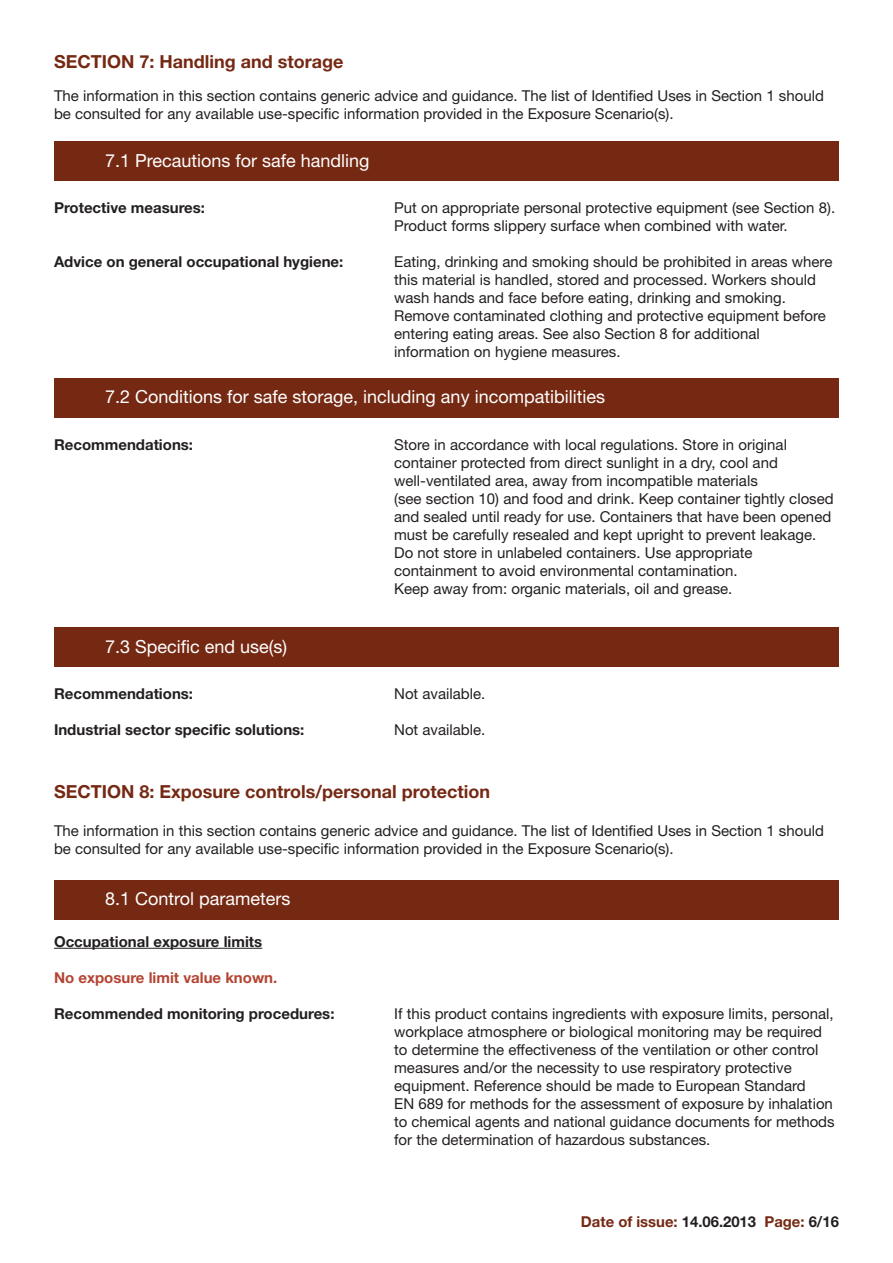
<style>
.page{position:relative;width:893px;height:1263px;background:#fff}
.page>*{position:absolute;margin:0;border:0;box-sizing:border-box;transform-origin:0 0}
.t1{font:18px "Helvetica Neue";color:#fff}
.t2{font:700 18px "Helvetica Neue";color:#752913}
.t3{font:15px/18px "Helvetica Neue";color:#231f20}
.t4{font:700 15px "Helvetica Neue";color:#231f20}
.t5{font:700 15px "Helvetica Neue";color:#752913}
.t6{font:700 15px "Helvetica Neue";color:#b44432}
.s1{color:#231f20}
</style>
<div class="page">
<div style="left:54px;top:141px;width:785px;height:40px;background:#752913"></div>
<div style="left:54px;top:378px;width:785px;height:40px;background:#752913"></div>
<div style="left:54px;top:627px;width:785px;height:40px;background:#752913"></div>
<div style="left:54px;top:880px;width:785px;height:40px;background:#752913"></div>
<hr style="left:54px;top:948px;width:208px;height:1px;background:#231f20">
<p class="t2" style="left:54px;top:51px;width:291px">SECTION 7: Handling and storage</p>
<p class="t3" style="left:54px;top:86px;width:771px">The information in this section contains generic advice and guidance. The list of Identified Uses in Section 1 should be consulted for any available use-specific information provided in the Exposure Scenario(s).</p>
<p class="t1" style="left:105px;top:150px;width:266px">7.1 Precautions for safe handling</p>
<p class="t4" style="left:54px;top:199px;width:153px">Protective measures:</p>
<p class="t3" style="left:394px;top:199px;width:442px">Put on appropriate personal protective equipment (see Section 8).<br>Product forms slippery surface when combined with water.</p>
<p class="t4" style="left:54px;top:253px;width:291px">Advice on general occupational hygiene:</p>
<p class="t3" style="left:394px;top:253px;width:440px">Eating, drinking and smoking should be prohibited in areas where this material is handled, stored and processed. Workers should wash hands and face before eating, drinking and smoking.<br>Remove contaminated clothing and protective equipment before entering eating areas. See also Section 8 for additional information on hygiene measures.</p>
<p class="t1" style="left:105px;top:386px;width:501px">7.2 Conditions for safe storage, including any incompatibilities</p>
<p class="t4" style="left:54px;top:435px;width:141px">Recommendations:</p>
<p class="t3" style="left:394px;top:435px;width:441px">Store in accordance with local regulations. Store in original container protected from direct sunlight in a dry, cool and well-ventilated area, away from incompatible materials<br>(see section 10) and food and drink. Keep container tightly closed and sealed until ready for use. Containers that have been opened must be carefully resealed and kept upright to prevent leakage.<br>Do not store in unlabeled containers. Use appropriate containment to avoid environmental contamination.<br>Keep away from: organic materials, oil and grease.</p>
<p class="t1" style="left:105px;top:636px;width:184px">7.3 Specific end use(s)</p>
<p class="t4" style="left:54px;top:685px;width:141px">Recommendations:</p>
<p class="t3" style="left:394px;top:685px;width:93px">Not available.</p>
<p class="t4" style="left:54px;top:721px;width:252px">Industrial sector specific solutions:</p>
<p class="t3" style="left:394px;top:721px;width:93px">Not available.</p>
<p class="t2" style="left:54px;top:780px;width:438px">SECTION 8: Exposure controls/personal protection</p>
<p class="t3" style="left:54px;top:821px;width:771px">The information in this section contains generic advice and guidance. The list of Identified Uses in Section 1 should be consulted for any available use-specific information provided in the Exposure Scenario(s).</p>
<p class="t1" style="left:105px;top:888px;width:187px">8.1 Control parameters</p>
<p class="t4" style="left:54px;top:932px;width:210px">Occupational exposure limits</p>
<p class="t6" style="left:54px;top:968px;width:225px">No exposure limit value known.</p>
<p class="t4" style="left:54px;top:1004px;width:282px">Recommended monitoring procedures:</p>
<p class="t3" style="left:394px;top:1004px;width:442px">If this product contains ingredients with exposure limits, personal, workplace atmosphere or biological monitoring may be required to determine the effectiveness of the ventilation or other control measures and/or the necessity to use respiratory protective equipment. Reference should be made to European Standard<br>EN 689 for methods for the assessment of exposure by inhalation to chemical agents and national guidance documents for methods for the determination of hazardous substances.</p>
<p class="t5" style="left:581px;top:1212px;width:260px">Date of issue: <span class="s1">14.06.2013</span> Page: <span class="s1">6/16</span></p>
</div>
